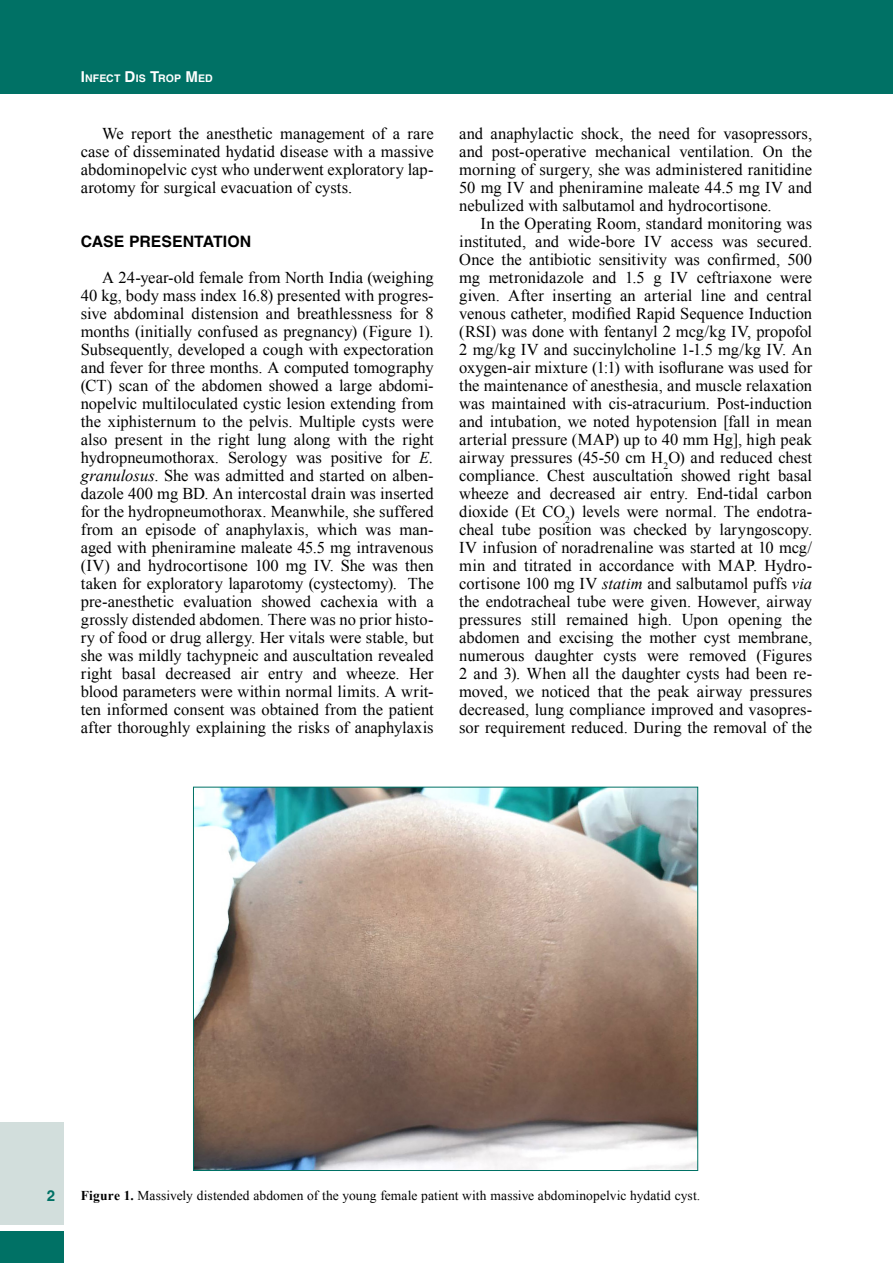
<style>
.page{position:relative;width:893px;height:1263px;background:#fff}
.page>*{position:absolute;margin:0;border:0;box-sizing:border-box;transform-origin:0 0}
.t1{font:16.5px/18px "Times New Roman";color:#000;text-align:justify}
.t2{font:700 15.75px "Helvetica";letter-spacing:.005em;color:#000}
.t3{font:700 15px "Helvetica";color:#007165}
.t4{font:13.5px "Times New Roman";letter-spacing:.005em;color:#000}
.t5{font:700 10.5px "Helvetica";letter-spacing:.005em;color:#fff}
.s1{font-size:15px}
.s2{font-style:italic}
.s3{font-weight:700}
</style>
<div class="page">
<div style="left:0;top:0;width:893px;height:94px;background:#007165"></div>
<div style="left:0;top:1123px;width:64px;height:102px;background:#d2dedc"></div>
<div style="left:0;top:1231px;width:64px;height:32px;background:#007165"></div>
<img style="left:195px;top:789px;width:501px;height:380px">
<p class="t5" style="left:81px;top:72px;width:132px"><span class="s1">I</span>NFECT <span class="s1">D</span>IS <span class="s1">T</span>ROP <span class="s1">M</span>ED</p>
<p class="t1" style="left:81px;top:124px;width:354px;text-indent:21px">We report the anesthetic management of a rare case of disseminated hydatid disease with a massive abdominopelvic cyst who underwent exploratory lap&shy;arotomy for surgical evacuation of cysts.</p>
<p class="t2" style="left:81px;top:232px;width:172px">CASE PRESENTATION</p>
<p class="t1" style="left:81px;top:268px;width:354px;text-indent:21px">A 24-year-old female from North India (weighing 40 kg, body mass index 16.8) presented with progres&shy;sive abdominal distension and breathlessness for 8 months (initially confused as pregnancy) (Figure 1).<br>Subsequently, developed a cough with expectoration and fever for three months. A computed tomography (CT) scan of the abdomen showed a large abdomi&shy;nopelvic multiloculated cystic lesion extending from the xiphisternum to the pelvis. Multiple cysts were also present in the right lung along with the right hydropneumothorax. Serology was positive for <span class="s2">E. granulosus</span>. She was admitted and started on alben&shy;dazole 400 mg BD. An intercostal drain was inserted for the hydropneumothorax. Meanwhile, she suffered from an episode of anaphylaxis, which was man&shy;aged with pheniramine maleate 45.5 mg intravenous (IV) and hydrocortisone 100 mg IV. She was then taken for exploratory laparotomy (cystectomy). The pre-anesthetic evaluation showed cachexia with a grossly distended abdomen. There was no prior histo&shy;ry of food or drug allergy. Her vitals were stable, but she was mildly tachypneic and auscultation revealed right basal decreased air entry and wheeze. Her blood parameters were within normal limits. A writ&shy;ten informed consent was obtained from the patient after thoroughly explaining the risks of anaphylaxis</p>
<p class="t1" style="left:459px;top:124px;width:354px">and anaphylactic shock, the need for vasopressors, and post-operative mechanical ventilation. On the morning of surgery, she was administered ranitidine 50 mg IV and pheniramine maleate 44.5 mg IV and nebulized with salbutamol and hydrocortisone.</p>
<p class="t1" style="left:459px;top:214px;width:354px;text-indent:21px">In the Operating Room, standard monitoring was instituted, and wide-bore IV access was secured.<br>Once the antibiotic sensitivity was confirmed, 500 mg metronidazole and 1.5 g IV ceftriaxone were given. After inserting an arterial line and central venous catheter, modified Rapid Sequence Induction (RSI) was done with fentanyl 2 mcg/kg IV, propofol 2 mg/kg IV and succinylcholine 1-1.5 mg/kg IV. An oxygen-air mixture (1:1) with isoflurane was used for the maintenance of anesthesia, and muscle relaxation was maintained with cis-atracurium. Post-induction and intubation, we noted hypotension [fall in mean arterial pressure (MAP) up to 40 mm Hg], high peak airway pressures (45-50 cm H<sub>2</sub>O) and reduced chest compliance. Chest auscultation showed right basal wheeze and decreased air entry. End-tidal carbon dioxide (Et CO<sub>2</sub>) levels were normal. The endotra&shy;cheal tube position was checked by laryngoscopy.<br>IV infusion of noradrenaline was started at 10 mcg/ min and titrated in accordance with MAP. Hydro&shy;cortisone 100 mg IV <span class="s2">statim</span> and salbutamol puffs <span class="s2">via </span>the endotracheal tube were given. However, airway pressures still remained high. Upon opening the abdomen and excising the mother cyst membrane, numerous daughter cysts were removed (Figures 2 and 3). When all the daughter cysts had been re&shy;moved, we noticed that the peak airway pressures decreased, lung compliance improved and vasopres&shy;sor requirement reduced. During the removal of the</p>
<p class="t3" style="left:47px;top:1187px;width:10px">2</p>
<p class="t4" style="left:81px;top:1186px;width:621px"><span class="s3">Figure 1.</span> Massively distended abdomen of the young female patient with massive abdominopelvic hydatid cyst.</p>
</div>
